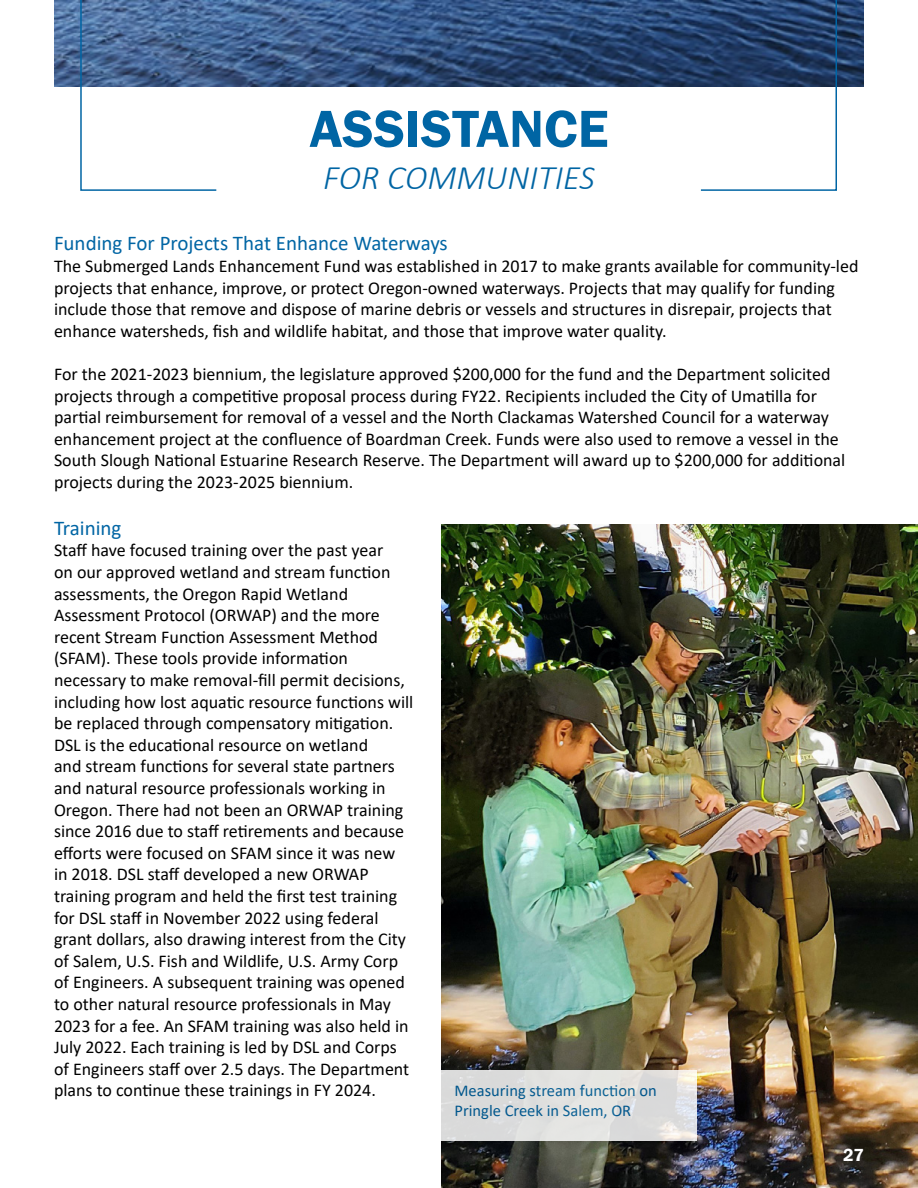
<style>
.page{position:relative;width:918px;height:1188px;background:#fff}
.page>*{position:absolute;margin:0;border:0;box-sizing:border-box;transform-origin:0 0}
.t1{font:600 54px "Franklin Gothic";color:#0065a4}
.t2{font:italic 300 34.5px "Calibri";color:#0065a4}
.t3{font:21px "Calibri";color:#0065a4}
.t4{font:18px/21.6px "Calibri";color:#000}
.t5{font:600 18px "Franklin Gothic";color:#fff}
.t6{font:16.5px/19.8px "Calibri";color:#0065a4}
</style>
<div class="page">
<img style="left:54px;top:0;width:810px;height:87px">
<svg style="left:79px;top:0;width:139px;height:191px"></svg>
<svg style="left:699px;top:0;width:139px;height:191px"></svg>
<img style="left:442px;top:525px;width:476px;height:663px">
<svg style="left:441px;top:1070px;width:256px;height:71px;background:#dfdfde"></svg>
<h1 class="t1" style="left:310px;top:96px;width:301px">ASSISTANCE</h1>
<h2 class="t2" style="left:323px;top:156px;width:273px">FOR COMMUNITIES</h2>
<p class="t3" style="left:54px;top:229px;width:395px">Funding For Projects That Enhance Waterways</p>
<p class="t4" style="left:54px;top:255px;width:806px">The Submerged Lands Enhancement Fund was established in 2017 to make grants available for community-led projects that enhance, improve, or protect Oregon-owned waterways. Projects that may qualify for funding include those that remove and dispose of marine debris or vessels and structures in disrepair, projects that enhance watersheds, fish and wildlife habitat, and those that improve water quality.</p>
<p class="t4" style="left:54px;top:363px;width:793px">For the 2021-2023 biennium, the legislature approved $200,000 for the fund and the Department solicited projects through a competitive proposal process during FY22. Recipients included the City of Umatilla for partial reimbursement for removal of a vessel and the North Clackamas Watershed Council for a waterway enhancement project at the confluence of Boardman Creek. Funds were also used to remove a vessel in the South Slough National Estuarine Research Reserve. The Department will award up to $200,000 for additional projects during the 2023-2025 biennium.</p>
<p class="t3" style="left:54px;top:513px;width:69px">Training</p>
<p class="t4" style="left:54px;top:539px;width:361px">Staff have focused training over the past year<br>on our approved wetland and stream function assessments, the Oregon Rapid Wetland Assessment Protocol (ORWAP) and the more recent Stream Function Assessment Method (SFAM). These tools provide information necessary to make removal-fill permit decisions, including how lost aquatic resource functions will be replaced through compensatory mitigation.<br>DSL is the educational resource on wetland<br>and stream functions for several state partners and natural resource professionals working in Oregon. There had not been an ORWAP training since 2016 due to staff retirements and because efforts were focused on SFAM since it was new<br>in 2018. DSL staff developed a new ORWAP training program and held the first test training for DSL staff in November 2022 using federal grant dollars, also drawing interest from the City of Salem, U.S. Fish and Wildlife, U.S. Army Corp of Engineers. A subsequent training was opened to other natural resource professionals in May 2023 for a fee. An SFAM training was also held in July 2022. Each training is led by DSL and Corps of Engineers staff over 2.5 days. The Department plans to continue these trainings in FY 2024.</p>
<p class="t6" style="left:454px;top:1080px;width:204px">Measuring stream function on<br>Pringle Creek in Salem, OR</p>
<p class="t5" style="left:843px;top:1144px;width:22px">27</p>
</div>
